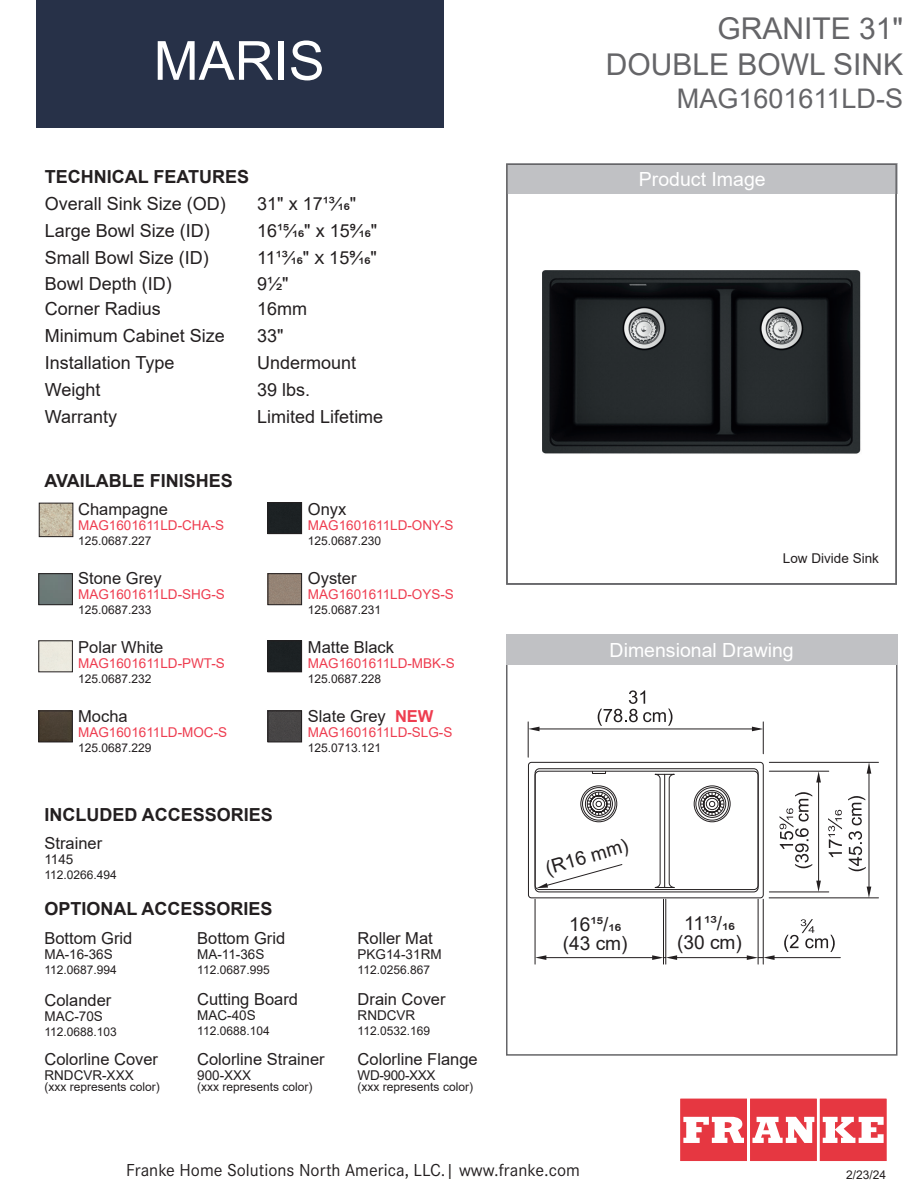
<style>
.page{position:relative;width:918px;height:1188px;background:#fff}
.page>*{position:absolute;margin:0;border:0;box-sizing:border-box;transform-origin:0 0}
.t1{font:54px "Arial";color:#fff}
.t2{font:30px "Arial";color:#656568}
.t3{font:27px "Arial";color:#656568}
.t4{font:19.5px "Arial";color:#fff}
.t5{font:19.2px/19.2px "Arial";color:#231f20;text-align:center}
.t6{font:18px "Arial";color:#231f20}
.t7{font:700 18px "Arial";color:#231f20}
.t8{font:18px "Corporate S";color:#231f20}
.t9{font:16.5px "Arial";color:#231f20}
.t10{font:13.5px "Arial";color:#ee3d50}
.t11{font:13.5px "Arial";color:#231f20}
.t12{font:12px "Arial";color:#231f20}
.s1{font-weight:700;color:#ee3d50}
</style>
<div class="page">
<img style="left:270px;top:642px;width:30px;height:28px">
<div style="left:268px;top:640px;width:34px;height:32px;border:1px solid #231f20"></div>
<img style="left:270px;top:575px;width:30px;height:28px">
<div style="left:268px;top:573px;width:34px;height:32px;border:1px solid #231f20"></div>
<img style="left:41px;top:505px;width:30px;height:30px">
<div style="left:39px;top:503px;width:34px;height:34px;border:1px solid #231f20"></div>
<img style="left:40px;top:713px;width:31px;height:27px">
<div style="left:38px;top:711px;width:35px;height:31px;border:1px solid #231f20"></div>
<div style="left:38px;top:640px;width:35px;height:32px;border:1px solid #231f20"></div>
<img style="left:40px;top:575px;width:31px;height:28px">
<div style="left:38px;top:573px;width:35px;height:32px;border:1px solid #231f20"></div>
<img style="left:270px;top:504px;width:30px;height:28px">
<div style="left:268px;top:502px;width:34px;height:32px;border:1px solid #231f20"></div>
<div style="left:37px;top:0;width:407px;height:127px;background:#273148"></div>
<img style="left:270px;top:713px;width:30px;height:27px">
<div style="left:268px;top:711px;width:34px;height:31px;border:1px solid #231f20"></div>
<div style="left:506px;top:634px;width:392px;height:422px;border:2px solid #656568"></div>
<div style="left:506px;top:634px;width:392px;height:31px;background:#c0c1c4"></div>
<svg style="left:680px;top:1099px;width:206px;height:62px"></svg>
<div style="left:507px;top:164px;width:391px;height:30px;background:#c0c1c4"></div>
<div style="left:506px;top:164px;width:391px;height:421px;border:2px solid #656568"></div>
<img style="left:542px;top:270px;width:319px;height:184px">
<div style="left:528px;top:762px;width:236px;height:136px;border:1px solid #231f20;border-radius:3px"></div>
<div style="left:535px;top:768px;width:223px;height:124px;border:1px solid #231f20;border-radius:4px"></div>
<div style="left:535px;top:771px;width:223px;height:119px;border:1px solid #231f20;border-radius:4px"></div>
<svg style="left:655px;top:774px;width:20px;height:114px"></svg>
<hr style="left:664px;top:774px;width:1px;height:113px;background:#231f20">
<svg style="left:580px;top:785px;width:37px;height:37px"></svg>
<svg style="left:694px;top:785px;width:37px;height:37px"></svg>
<svg style="left:592px;top:771px;width:14px;height:3px"></svg>
<hr style="left:769px;top:762px;width:110px;height:1px;background:#231f20">
<hr style="left:769px;top:898px;width:110px;height:1px;background:#231f20">
<hr style="left:769px;top:892px;width:60px;height:1px;background:#231f20">
<hr style="left:769px;top:771px;width:60px;height:1px;background:#231f20">
<hr style="left:763px;top:899px;width:1px;height:65px;background:#231f20">
<hr style="left:758px;top:899px;width:1px;height:65px;background:#231f20">
<hr style="left:665px;top:899px;width:1px;height:65px;background:#231f20">
<hr style="left:663px;top:899px;width:1px;height:65px;background:#231f20">
<hr style="left:535px;top:899px;width:1px;height:65px;background:#231f20">
<hr style="left:771px;top:957px;width:69px;height:1px;background:#231f20">
<hr style="left:675px;top:957px;width:78px;height:1px;background:#231f20">
<hr style="left:542px;top:957px;width:118px;height:1px;background:#231f20">
<hr style="left:818px;top:780px;width:1px;height:107px;background:#231f20">
<hr style="left:869px;top:770px;width:1px;height:122px;background:#231f20">
<svg style="left:816px;top:771px;width:5px;height:11px"></svg>
<svg style="left:816px;top:881px;width:5px;height:11px"></svg>
<svg style="left:867px;top:762px;width:4px;height:12px"></svg>
<svg style="left:867px;top:887px;width:4px;height:11px"></svg>
<svg style="left:537px;top:864px;width:86px;height:24px"></svg>
<svg style="left:747px;top:955px;width:28px;height:5px"></svg>
<svg style="left:652px;top:955px;width:25px;height:5px"></svg>
<svg style="left:535px;top:955px;width:11px;height:5px"></svg>
<hr style="left:528px;top:722px;width:1px;height:35px;background:#231f20">
<hr style="left:536px;top:729px;width:223px;height:1px;background:#231f20">
<svg style="left:752px;top:727px;width:11px;height:4px"></svg>
<svg style="left:528px;top:727px;width:12px;height:4px"></svg>
<hr style="left:763px;top:722px;width:1px;height:32px;background:#231f20">
<svg style="left:784px;top:919px;width:51px;height:33px"></svg>
<svg style="left:780px;top:792px;width:32px;height:76px"></svg>
<svg style="left:598px;top:690px;width:75px;height:36px"></svg>
<svg style="left:828px;top:810px;width:14px;height:47px"></svg>
<svg style="left:849px;top:831px;width:17px;height:40px"></svg>
<svg style="left:848px;top:796px;width:17px;height:29px"></svg>
<p class="t1" style="left:154px;top:24px;width:173px">MARIS</p>
<p class="t7" style="left:45px;top:164px;width:206px">TECHNICAL FEATURES</p>
<p class="t6" style="left:45px;top:191px;width:183px">Overall Sink Size (OD)</p>
<p class="t6" style="left:257px;top:191px;width:100px">31" x 1713/16"</p>
<p class="t6" style="left:45px;top:218px;width:167px">Large Bowl Size (ID)</p>
<p class="t6" style="left:257px;top:218px;width:121px">1615/16" x 159/16"</p>
<p class="t6" style="left:45px;top:245px;width:166px">Small Bowl Size (ID)</p>
<p class="t6" style="left:257px;top:245px;width:121px">1113/16" x 159/16"</p>
<p class="t6" style="left:45px;top:271px;width:129px">Bowl Depth (ID)</p>
<p class="t6" style="left:257px;top:271px;width:33px">91/2"</p>
<p class="t6" style="left:45px;top:297px;width:118px">Corner Radius</p>
<p class="t6" style="left:257px;top:297px;width:52px">16mm</p>
<p class="t6" style="left:45px;top:324px;width:182px">Minimum Cabinet Size</p>
<p class="t6" style="left:257px;top:324px;width:28px">33"</p>
<p class="t6" style="left:45px;top:351px;width:131px">Installation Type</p>
<p class="t6" style="left:257px;top:351px;width:101px">Undermount</p>
<p class="t6" style="left:45px;top:378px;width:57px">Weight</p>
<p class="t6" style="left:257px;top:378px;width:55px">39 lbs.</p>
<p class="t6" style="left:45px;top:405px;width:74px">Warranty</p>
<p class="t6" style="left:257px;top:405px;width:128px">Limited Lifetime</p>
<p class="t7" style="left:44px;top:468px;width:190px">AVAILABLE FINISHES</p>
<p class="t9" style="left:78px;top:498px;width:91px">Champagne</p>
<p class="t10" style="left:78px;top:516px;width:148px">MAG1601611LD-CHA-S</p>
<p class="t12" style="left:78px;top:533px;width:75px">125.0687.227</p>
<p class="t9" style="left:78px;top:567px;width:85px">Stone Grey</p>
<p class="t10" style="left:78px;top:585px;width:148px">MAG1601611LD-SHG-S</p>
<p class="t12" style="left:78px;top:602px;width:75px">125.0687.233</p>
<p class="t9" style="left:78px;top:636px;width:87px">Polar White</p>
<p class="t10" style="left:78px;top:654px;width:148px">MAG1601611LD-PWT-S</p>
<p class="t12" style="left:78px;top:671px;width:75px">125.0687.232</p>
<p class="t9" style="left:78px;top:705px;width:51px">Mocha</p>
<p class="t10" style="left:78px;top:723px;width:151px">MAG1601611LD-MOC-S</p>
<p class="t12" style="left:78px;top:740px;width:75px">125.0687.229</p>
<p class="t9" style="left:308px;top:498px;width:40px">Onyx</p>
<p class="t10" style="left:308px;top:516px;width:147px">MAG1601611LD-ONY-S</p>
<p class="t12" style="left:308px;top:533px;width:75px">125.0687.230</p>
<p class="t9" style="left:308px;top:567px;width:50px">Oyster</p>
<p class="t10" style="left:308px;top:585px;width:148px">MAG1601611LD-OYS-S</p>
<p class="t12" style="left:308px;top:602px;width:75px">125.0687.231</p>
<p class="t9" style="left:308px;top:636px;width:88px">Matte Black</p>
<p class="t10" style="left:308px;top:654px;width:148px">MAG1601611LD-MBK-S</p>
<p class="t12" style="left:308px;top:671px;width:75px">125.0687.228</p>
<p class="t9" style="left:308px;top:705px;width:127px">Slate Grey <span class="s1">NEW</span></p>
<p class="t10" style="left:308px;top:723px;width:146px">MAG1601611LD-SLG-S</p>
<p class="t12" style="left:308px;top:740px;width:75px">125.0713.121</p>
<p class="t7" style="left:44px;top:802px;width:230px">INCLUDED ACCESSORIES</p>
<p class="t9" style="left:44px;top:832px;width:59px">Strainer</p>
<p class="t11" style="left:44px;top:850px;width:31px">1145</p>
<p class="t12" style="left:44px;top:867px;width:74px">112.0266.494</p>
<p class="t7" style="left:44px;top:896px;width:230px">OPTIONAL ACCESSORIES</p>
<p class="t9" style="left:44px;top:927px;width:90px">Bottom Grid</p>
<p class="t11" style="left:44px;top:945px;width:70px">MA-16-36S</p>
<p class="t12" style="left:44px;top:961px;width:74px">112.0687.994</p>
<p class="t9" style="left:197px;top:927px;width:90px">Bottom Grid</p>
<p class="t11" style="left:197px;top:945px;width:69px">MA-11-36S</p>
<p class="t12" style="left:197px;top:961px;width:74px">112.0687.995</p>
<p class="t9" style="left:44px;top:988px;width:68px">Colander</p>
<p class="t11" style="left:44px;top:1007px;width:60px">MAC-70S</p>
<p class="t12" style="left:44px;top:1023px;width:74px">112.0688.103</p>
<p class="t9" style="left:197px;top:987px;width:102px">Cutting Board</p>
<p class="t11" style="left:197px;top:1006px;width:60px">MAC-40S</p>
<p class="t12" style="left:197px;top:1022px;width:74px">112.0688.104</p>
<p class="t9" style="left:358px;top:927px;width:77px">Roller Mat</p>
<p class="t11" style="left:358px;top:945px;width:86px">PKG14-31RM</p>
<p class="t12" style="left:358px;top:961px;width:74px">112.0256.867</p>
<p class="t9" style="left:358px;top:987px;width:90px">Drain Cover</p>
<p class="t11" style="left:358px;top:1006px;width:59px">RNDCVR</p>
<p class="t12" style="left:358px;top:1022px;width:74px">112.0532.169</p>
<p class="t9" style="left:44px;top:1048px;width:115px">Colorline Cover</p>
<p class="t11" style="left:44px;top:1066px;width:91px">RNDCVR-XXX</p>
<p class="t12" style="left:44px;top:1078px;width:117px">(xxx represents color)</p>
<p class="t9" style="left:197px;top:1048px;width:129px">Colorline Strainer</p>
<p class="t11" style="left:197px;top:1066px;width:56px">900-XXX</p>
<p class="t12" style="left:197px;top:1078px;width:117px">(xxx represents color)</p>
<p class="t9" style="left:358px;top:1048px;width:122px">Colorline Flange</p>
<p class="t11" style="left:358px;top:1066px;width:79px">WD-900-XXX</p>
<p class="t12" style="left:358px;top:1078px;width:117px">(xxx represents color)</p>
<p class="t2" style="left:717px;top:8px;width:187px">GRANITE 31"</p>
<p class="t2" style="left:606px;top:44px;width:299px">DOUBLE BOWL SINK</p>
<p class="t3" style="left:677px;top:80px;width:228px">MAG1601611LD-S</p>
<p class="t4" style="left:639px;top:166px;width:128px">Product Image</p>
<p class="t11" style="left:783px;top:549px;width:98px">Low Divide Sink</p>
<p class="t4" style="left:610px;top:637px;width:186px">Dimensional Drawing</p>
<p class="t5" style="left:543px;top:859px;width:87px;rotate:-16deg">(R16 mm)</p>
<p class="t5" style="left:563px;top:914px;width:66px">16¹⁵/16 (43 cm)</p>
<p class="t5" style="left:677px;top:913px;width:66px">11¹³/16 (30 cm)</p>
<p class="t8" style="left:126px;top:1157px;width:455px">Franke Home Solutions North America, LLC.| www.franke.com</p>
<p class="t12" style="left:846px;top:1166px;width:42px">2/23/24</p>
</div>
